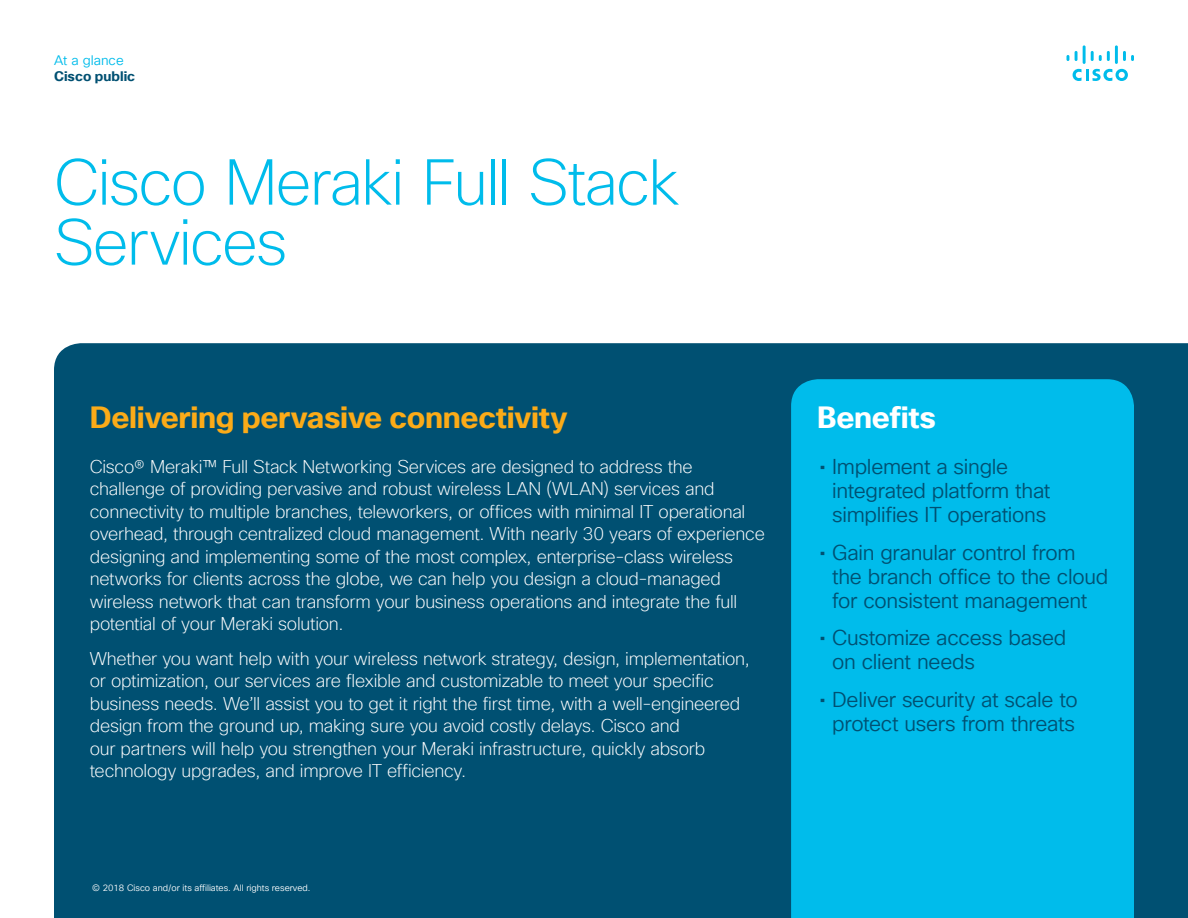
<style>
.page{position:relative;width:1188px;height:918px;background:#fff}
.page>*{position:absolute;margin:0;border:0;box-sizing:border-box;transform-origin:0 0}
.t1{font:200 63px/60px "Cisco Sans TT";letter-spacing:-.03em;color:#00bceb}
.t2{font:700 30px "Cisco Sans TT";letter-spacing:-.01em;color:#fbab18}
.t3{font:700 30px "Cisco Sans TT";letter-spacing:-.01em;color:#fff}
.t4{font:21px/24px "Cisco Sans TT Light";letter-spacing:-.015em;color:#005072}
.t5{font:200 18px/22.5px "Cisco Sans TT";letter-spacing:-.015em;color:#fff}
.t6{font:700 13.5px "Cisco Sans TT";color:#005072}
.t7{font:13.5px "Cisco Sans TT Light";color:#00bceb}
.t8{font:9px "Cisco Sans TT Light";color:#fff}
.s1{font-family:"Cisco Sans TT"}
</style>
<div class="page">
<svg style="left:1073px;top:69px;width:55px;height:12px"></svg>
<svg style="left:1067px;top:55px;width:2px;height:6px"></svg>
<svg style="left:1075px;top:51px;width:3px;height:10px"></svg>
<hr style="left:1083px;top:45px;width:3px;height:19px;background:#00bceb">
<svg style="left:1091px;top:51px;width:19px;height:10px"></svg>
<hr style="left:1115px;top:45px;width:3px;height:19px;background:#00bceb">
<svg style="left:1123px;top:51px;width:11px;height:10px"></svg>
<div style="left:54px;top:343px;width:1134px;height:575px;background:#005072"></div>
<div style="left:791px;top:379px;width:343px;height:539px;background:#00bceb"></div>
<p class="t7" style="left:54px;top:51px;width:71px">At a glance</p>
<p class="t6" style="left:54px;top:67px;width:83px">Cisco public</p>
<h1 class="t1" style="left:54px;top:155px;width:627px">Cisco Meraki Full Stack<br>Services</h1>
<h2 class="t2" style="left:90px;top:397px;width:479px">Delivering pervasive connectivity</h2>
<p class="t5" style="left:90px;top:456px;width:677px">Cisco® Meraki™ Full Stack Networking Services are designed to address the challenge of providing pervasive and robust wireless LAN (WLAN) services and connectivity to multiple branches, teleworkers, or offices with minimal IT operational overhead, through centralized cloud management. With nearly 30 years of experience designing and implementing some of the most complex, enterprise-class wireless networks for clients across the globe, we can help you design a cloud-managed wireless network that can transform your business operations and integrate the full potential of your Meraki solution.</p>
<p class="t5" style="left:90px;top:648px;width:661px">Whether you want help with your wireless network strategy, design, implementation, or optimization, our services are flexible and customizable to meet your specific business needs. We’ll assist you to get it right the first time, with a well-engineered design from the ground up, making sure you avoid costly delays. Cisco and<br>our partners will help you strengthen your Meraki infrastructure, quickly absorb technology upgrades, and improve IT efficiency.</p>
<p class="t8" style="left:92px;top:882px;width:220px">© 2018 Cisco and/or its affiliates. All rights reserved.</p>
<h2 class="t3" style="left:817px;top:397px;width:121px">Benefits</h2>
<p class="t4" style="left:832px;top:455px;width:220px;text-indent:-13px"><span class="s1">•</span> Implement a single integrated platform that simplifies IT operations</p>
<p class="t4" style="left:832px;top:541px;width:278px;text-indent:-13px"><span class="s1">•</span> Gain granular control from the branch office to the cloud for consistent management</p>
<p class="t4" style="left:832px;top:626px;width:236px;text-indent:-13px"><span class="s1">•</span> Customize access based on client needs</p>
<p class="t4" style="left:820px;top:688px;width:260px;text-align:center"><span class="s1">•</span> Deliver security at scale to protect users from threats</p>
</div>
